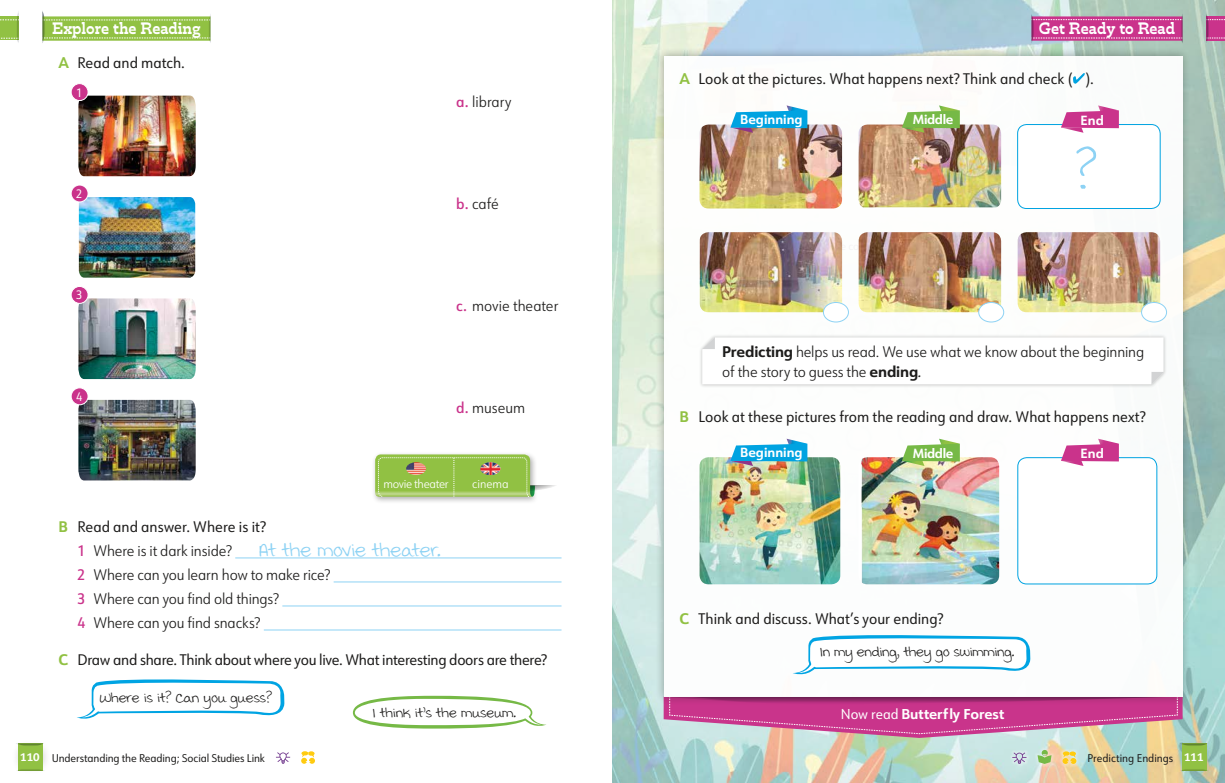
<style>
.page{position:relative;width:1225px;height:783px;background:#fff}
.page>*{position:absolute;margin:0;border:0;box-sizing:border-box;transform-origin:0 0}
.t1{font:60px "Swister";color:#8dd2f4}
.t2{font:17px "Swister";color:#1d1c1b}
.t3{font:700 16px "Trilby";color:#fff}
.t4{font:300 15px/24px "URW Form Semi Cond";letter-spacing:-.01em;color:#1d1c1b}
.t5{font:15px "URW Form Semi Cond";color:#1d1c1b}
.t6{font:15px "URW Form Semi Cond";letter-spacing:-.02em;color:#1d1c1b}
.t7{font:700 14px "URW Form";color:#fff}
.t8{font:700 13px "URW Form";color:#fff}
.t9{font:300 12px "URW Form Semi Cond";letter-spacing:-.025em;color:#fff}
.t10{font:12px "URW Form Semi Cond";color:#fff}
.t11{font:11px "URW Form Semi Cond";letter-spacing:-.01em;color:#1d1c1b}
.s1{font-family:"URW Form";font-weight:700;color:#91c143}
.s2{font-weight:500;color:#ca338b}
.s3{font-weight:400}
.s4{font-family:"Swister";font-weight:400;font-size:24px;color:#8dd2f4}
.s5{font-family:"Caecilia LT Pro 85";font-weight:800;color:#fff}
.s6{font-family:"URW Form";font-weight:700}
.s7{font-weight:400;font-style:italic}
.s8{font-family:"URW Form Semi Cond";font-weight:400}
</style>
<div class="page">
<svg style="left:43px;top:12px;width:167px;height:30px"></svg>
<svg style="left:0;top:11px;width:19px;height:32px"></svg>
<hr style="left:235px;top:557px;width:326px;height:1px;background:#8dd2f4">
<hr style="left:334px;top:581px;width:227px;height:1px;background:#8dd2f4">
<hr style="left:282px;top:605px;width:279px;height:1px;background:#8dd2f4">
<hr style="left:264px;top:629px;width:297px;height:1px;background:#8dd2f4">
<svg style="left:77px;top:679px;width:207px;height:40px"></svg>
<svg style="left:353px;top:695px;width:193px;height:34px"></svg>
<img style="left:78px;top:96px;width:118px;height:80px">
<div style="left:71px;top:84px;width:17px;height:16px;background:#ca338b;border-radius:50%"></div>
<div style="left:71px;top:83px;width:18px;height:18px;border:1px solid #fff;border-radius:50%"></div>
<img style="left:79px;top:197px;width:116px;height:80px">
<div style="left:71px;top:185px;width:17px;height:17px;background:#ca338b;border-radius:50%"></div>
<div style="left:71px;top:184px;width:18px;height:18px;border:1px solid #fff;border-radius:50%"></div>
<img style="left:78px;top:298px;width:118px;height:81px">
<div style="left:71px;top:286px;width:17px;height:17px;background:#ca338b;border-radius:50%"></div>
<div style="left:71px;top:286px;width:18px;height:18px;border:1px solid #fff;border-radius:50%"></div>
<img style="left:78px;top:400px;width:118px;height:80px">
<div style="left:71px;top:388px;width:17px;height:16px;background:#ca338b;border-radius:50%"></div>
<div style="left:71px;top:387px;width:18px;height:18px;border:1px solid #fff;border-radius:50%"></div>
<div style="left:371px;top:451px;width:168px;height:53px;background:#1d1c1b;opacity:.35"></div>
<svg style="left:375px;top:454px;width:181px;height:43px;background:#a5cb68"></svg>
<img style="left:480px;top:462px;width:20px;height:13px">
<img style="left:406px;top:462px;width:20px;height:13px">
<div style="left:11px;top:739px;width:40px;height:35px;background:#1d1c1b;opacity:.35"></div>
<div style="left:18px;top:743px;width:25px;height:27px;background:#91c143"></div>
<svg style="left:16px;top:743px;width:28px;height:3px"></svg>
<svg style="left:16px;top:767px;width:29px;height:3px"></svg>
<svg style="left:276px;top:752px;width:14px;height:11px"></svg>
<div style="left:299px;top:755px;width:10px;height:10px;background:#fff;opacity:.4"></div>
<div style="left:307px;top:755px;width:10px;height:10px;background:#fff;opacity:.4"></div>
<svg style="left:301px;top:751px;width:14px;height:12px"></svg>
<img style="left:613px;top:0;width:612px;height:782px">
<svg style="left:663px;top:705px;width:520px;height:32px;background:#ca649f"></svg>
<svg style="left:1206px;top:13px;width:19px;height:31px"></svg>
<svg style="left:1031px;top:13px;width:151px;height:31px;background:#c55c9b"></svg>
<div style="left:654px;top:47px;width:537px;height:658px;background:#1d1c1b;opacity:.35"></div>
<svg style="left:663px;top:56px;width:519px;height:640px"></svg>
<svg style="left:1073px;top:73px;width:11px;height:11px"></svg>
<svg style="left:792px;top:632px;width:238px;height:45px"></svg>
<div style="left:1017px;top:457px;width:139px;height:126px;background:#fff;border-radius:9px"></div>
<div style="left:1017px;top:457px;width:140px;height:127px;border:1px solid #00a3e1;border-radius:9px"></div>
<div style="left:699px;top:334px;width:468px;height:54px;background:#e8e9e8"></div>
<div style="left:702px;top:337px;width:462px;height:47px;background:#fff"></div>
<img style="left:699px;top:124px;width:143px;height:84px">
<img style="left:699px;top:232px;width:143px;height:80px">
<img style="left:858px;top:124px;width:143px;height:83px">
<div style="left:1017px;top:124px;width:143px;height:84px;background:#fff;border-radius:9px"></div>
<div style="left:1017px;top:124px;width:143px;height:85px;border:1px solid #00a3e1;border-radius:9px"></div>
<img style="left:858px;top:232px;width:143px;height:80px">
<img style="left:1017px;top:232px;width:143px;height:80px">
<div style="left:1141px;top:302px;width:25px;height:20px;background:#fff;border-radius:50%"></div>
<div style="left:1141px;top:302px;width:26px;height:20px;border:1px solid #8dd2f4;border-radius:50%"></div>
<div style="left:978px;top:302px;width:25px;height:20px;background:#fff;border-radius:50%"></div>
<div style="left:978px;top:302px;width:26px;height:20px;border:1px solid #8dd2f4;border-radius:50%"></div>
<div style="left:823px;top:302px;width:25px;height:20px;background:#fff;border-radius:50%"></div>
<div style="left:823px;top:302px;width:26px;height:20px;border:1px solid #8dd2f4;border-radius:50%"></div>
<img style="left:699px;top:457px;width:141px;height:127px">
<img style="left:858px;top:457px;width:141px;height:127px">
<svg style="left:902px;top:105px;width:58px;height:28px"></svg>
<svg style="left:902px;top:438px;width:58px;height:28px"></svg>
<svg style="left:1061px;top:105px;width:58px;height:28px"></svg>
<svg style="left:1061px;top:438px;width:58px;height:28px"></svg>
<svg style="left:730px;top:105px;width:77px;height:28px"></svg>
<svg style="left:730px;top:438px;width:77px;height:28px"></svg>
<div style="left:1175px;top:739px;width:40px;height:35px;background:#1d1c1b;opacity:.35"></div>
<div style="left:1182px;top:743px;width:24px;height:27px;background:#91c143"></div>
<svg style="left:1179px;top:743px;width:29px;height:3px"></svg>
<svg style="left:1180px;top:767px;width:28px;height:3px"></svg>
<div style="left:1009px;top:749px;width:20px;height:18px;background:#cee8e6"></div>
<svg style="left:1012px;top:752px;width:14px;height:11px"></svg>
<div style="left:1034px;top:746px;width:20px;height:21px;background:#fff;opacity:.4"></div>
<div style="left:1039px;top:747px;width:10px;height:11px;background:#fff;opacity:.4"></div>
<div style="left:1035px;top:753px;width:18px;height:12px;background:#fff;opacity:.4"></div>
<svg style="left:1037px;top:749px;width:14px;height:14px"></svg>
<div style="left:1059px;top:747px;width:21px;height:20px;background:#fff;opacity:.4"></div>
<div style="left:1060px;top:749px;width:18px;height:10px;background:#fff;opacity:.4"></div>
<div style="left:1060px;top:755px;width:10px;height:10px;background:#fff;opacity:.4"></div>
<div style="left:1068px;top:755px;width:10px;height:10px;background:#fff;opacity:.4"></div>
<svg style="left:1062px;top:751px;width:14px;height:12px"></svg>
<p class="t3" style="left:52px;top:18px;width:150px">Explore the Reading</p>
<p class="t5" style="left:58px;top:52px;width:128px"><span class="s1">A</span> Read and match.</p>
<p class="t10" style="left:76px;top:84px;width:8px">1</p>
<p class="t10" style="left:76px;top:185px;width:8px">2</p>
<p class="t10" style="left:76px;top:287px;width:8px">3</p>
<p class="t10" style="left:76px;top:388px;width:8px">4</p>
<p class="t4" style="left:456px;top:89px;width:57px"><span class="s2">a.</span> library</p>
<p class="t4" style="left:456px;top:191px;width:44px"><span class="s2">b.</span> café</p>
<p class="t4" style="left:456px;top:293px;width:104px"><span class="s2">c.</span> movie theater</p>
<p class="t4" style="left:456px;top:395px;width:71px"><span class="s2">d.</span> museum</p>
<p class="t9" style="left:383px;top:475px;width:67px">movie theater</p>
<p class="t9" style="left:472px;top:475px;width:38px">cinema</p>
<p class="t4" style="left:78px;top:514px;width:365px;text-indent:-19px"><span class="s1">B</span> <span class="s3">Read and answer. Where is it?<br></span><span class="s2">1</span> Where is it dark inside? <span class="s4">At the movie theater.<br></span><span class="s2">2</span> Where can you learn how to make rice?<br><span class="s2">3</span> Where can you find old things?<br><span class="s2">4</span> Where can you find snacks?</p>
<p class="t6" style="left:58px;top:649px;width:490px"><span class="s1">C</span> Draw and share. Think about where you live. What interesting doors are there?</p>
<p class="t2" style="left:100px;top:685px;width:174px">Where is it? Can you guess?</p>
<p class="t11" style="left:20px;top:750px;width:246px"><span class="s5">110</span> Understanding the Reading; Social Studies Link</p>
<p class="t2" style="left:372px;top:700px;width:145px">I think it’s the museum.</p>
<p class="t3" style="left:1038px;top:18px;width:138px">Get Ready to Read</p>
<p class="t5" style="left:679px;top:68px;width:416px"><span class="s1">A</span> Look at the pictures. What happens next? Think and check ( ).</p>
<p class="t8" style="left:740px;top:110px;width:64px">Beginning</p>
<p class="t8" style="left:913px;top:110px;width:42px">Middle</p>
<p class="t8" style="left:1080px;top:111px;width:25px">End</p>
<h1 class="t1" style="left:1075px;top:130px;width:23px">?</h1>
<p class="t4" style="left:722px;top:340px;width:423px;line-height:20px"><span class="s6">Predicting</span> helps us read. We use what we know about the beginning of the story to guess the <span class="s6">ending</span><span class="s7">.</span></p>
<p class="t5" style="left:679px;top:406px;width:468px"><span class="s1">B</span> Look at these pictures from the reading and draw. What happens next?</p>
<p class="t8" style="left:740px;top:443px;width:64px">Beginning</p>
<p class="t8" style="left:913px;top:444px;width:42px">Middle</p>
<p class="t5" style="left:679px;top:608px;width:266px"><span class="s1">C</span> Think and discuss. What’s your ending?</p>
<p class="t2" style="left:819px;top:639px;width:196px">In my ending, they go swimming.</p>
<p class="t7" style="left:841px;top:704px;width:165px"><span class="s8">Now read</span> Butterfly Forest</p>
<p class="t8" style="left:1080px;top:444px;width:25px">End</p>
<p class="t11" style="left:1087px;top:750px;width:118px">Predicting Endings <span class="s5">111</span></p>
</div>
